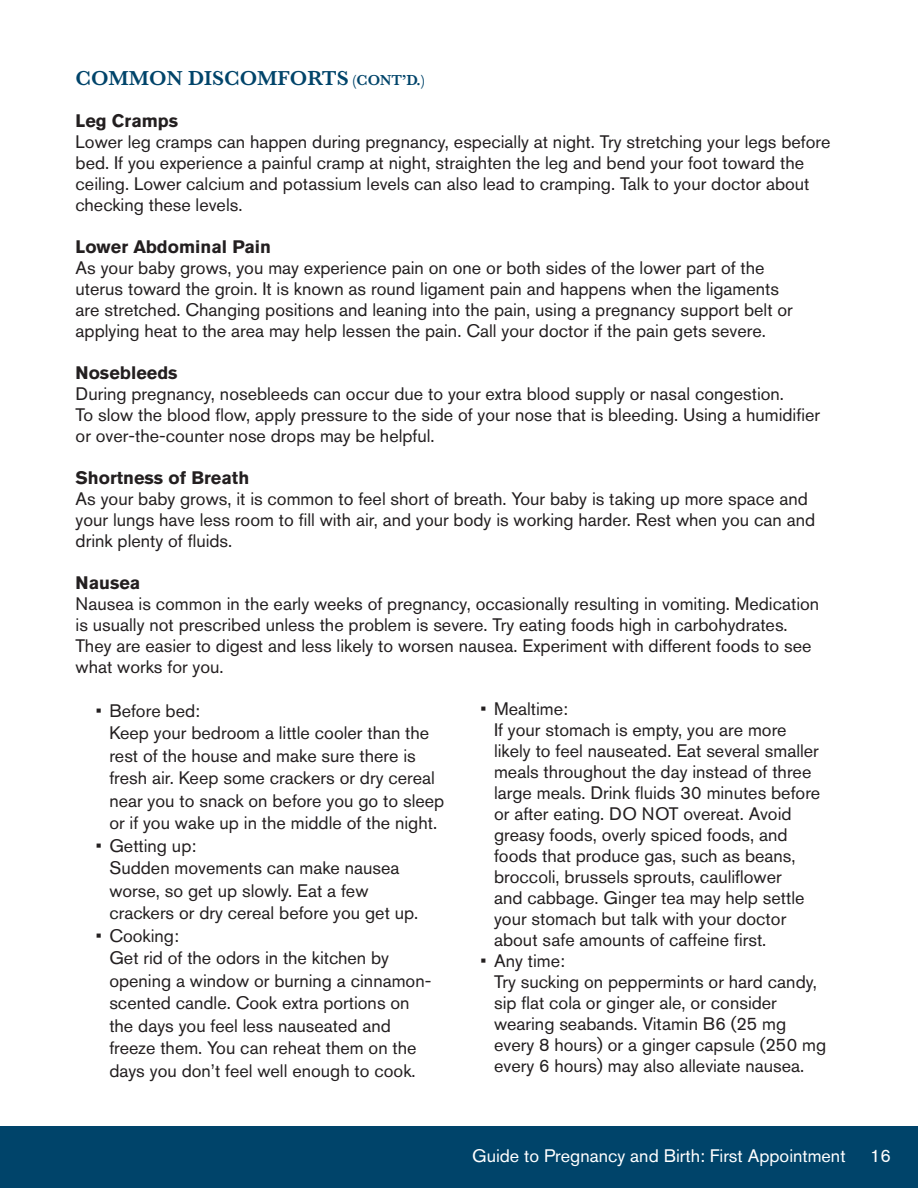
<style>
.page{position:relative;width:918px;height:1188px;background:#fff}
.page>*{position:absolute;margin:0;border:0;box-sizing:border-box;transform-origin:0 0}
.t1{font:600 21px "Baskerville";color:#00446a}
.t2{font:18px/21px "Akzidenz Grotesk Std";color:#231f20}
.t3{font:700 18px "Akzidenz Grotesk Std";color:#231f20}
.t4{font:18px "Akzidenz Grotesk Std";color:#fff}
.s1{font-size:15px}
</style>
<div class="page">
<div style="left:0;top:1126px;width:918px;height:62px;background:#00446a"></div>
<p class="t1" style="left:76px;top:63px;width:351px">COMMON DISCOMFORTS <span class="s1">(CONT’D.)</span></p>
<p class="t3" style="left:76px;top:110px;width:104px">Leg Cramps</p>
<p class="t2" style="left:76px;top:131px;width:756px">Lower leg cramps can happen during pregnancy, especially at night. Try stretching your legs before bed. If you experience a painful cramp at night, straighten the leg and bend your foot toward the ceiling. Lower calcium and potassium levels can also lead to cramping. Talk to your doctor about checking these levels.</p>
<p class="t3" style="left:76px;top:236px;width:197px">Lower Abdominal Pain</p>
<p class="t2" style="left:76px;top:257px;width:719px">As your baby grows, you may experience pain on one or both sides of the lower part of the uterus toward the groin. It is known as round ligament pain and happens when the ligaments are stretched. Changing positions and leaning into the pain, using a pregnancy support belt or applying heat to the area may help lessen the pain. Call your doctor if the pain gets severe.</p>
<p class="t3" style="left:76px;top:362px;width:103px">Nosebleeds</p>
<p class="t2" style="left:76px;top:383px;width:746px">During pregnancy, nosebleeds can occur due to your extra blood supply or nasal congestion.<br>To slow the blood flow, apply pressure to the side of your nose that is bleeding. Using a humidifier or over-the-counter nose drops may be helpful.</p>
<p class="t3" style="left:76px;top:467px;width:175px">Shortness of Breath</p>
<p class="t2" style="left:76px;top:488px;width:741px">As your baby grows, it is common to feel short of breath. Your baby is taking up more space and your lungs have less room to fill with air, and your body is working harder. Rest when you can and drink plenty of fluids.</p>
<p class="t3" style="left:76px;top:572px;width:66px">Nausea</p>
<p class="t2" style="left:76px;top:593px;width:745px">Nausea is common in the early weeks of pregnancy, occasionally resulting in vomiting. Medication is usually not prescribed unless the problem is severe. Try eating foods high in carbohydrates.<br>They are easier to digest and less likely to worsen nausea. Experiment with different foods to see what works for you.</p>
<p class="t2" style="left:109px;top:699px;width:336px;line-height:22.5px;text-indent:-14px">• Before bed:<br>Keep your bedroom a little cooler than the rest of the house and make sure there is fresh air. Keep some crackers or dry cereal near you to snack on before you go to sleep or if you wake up in the middle of the night.</p>
<p class="t2" style="left:109px;top:834px;width:311px;line-height:22.5px;text-indent:-14px">• Getting up:<br>Sudden movements can make nausea worse, so get up slowly. Eat a few crackers or dry cereal before you get up.</p>
<p class="t2" style="left:109px;top:924px;width:324px;line-height:22.5px;text-indent:-14px">• Cooking:<br>Get rid of the odors in the kitchen by opening a window or burning a cinnamon&shy;scented candle. Cook extra portions on the days you feel less nauseated and freeze them. You can reheat them on the days you don’t feel well enough to cook.</p>
<p class="t2" style="left:494px;top:698px;width:328px;text-indent:-14px">• Mealtime:<br>If your stomach is empty, you are more likely to feel nauseated. Eat several smaller meals throughout the day instead of three large meals. Drink fluids 30 minutes before or after eating. DO NOT overeat. Avoid greasy foods, overly spiced foods, and foods that produce gas, such as beans, broccoli, brussels sprouts, cauliflower<br>and cabbage. Ginger tea may help settle your stomach but talk with your doctor about safe amounts of caffeine first.</p>
<p class="t2" style="left:494px;top:950px;width:334px;text-indent:-14px">• Any time:<br>Try sucking on peppermints or hard candy, sip flat cola or ginger ale, or consider wearing seabands. Vitamin B6 (25 mg every 8 hours) or a ginger capsule (250 mg every 6 hours) may also alleviate nausea.</p>
<p class="t4" style="left:472px;top:1145px;width:375px">Guide to Pregnancy and Birth: First Appointment</p>
<p class="t4" style="left:870px;top:1145px;width:22px">16</p>
</div>
